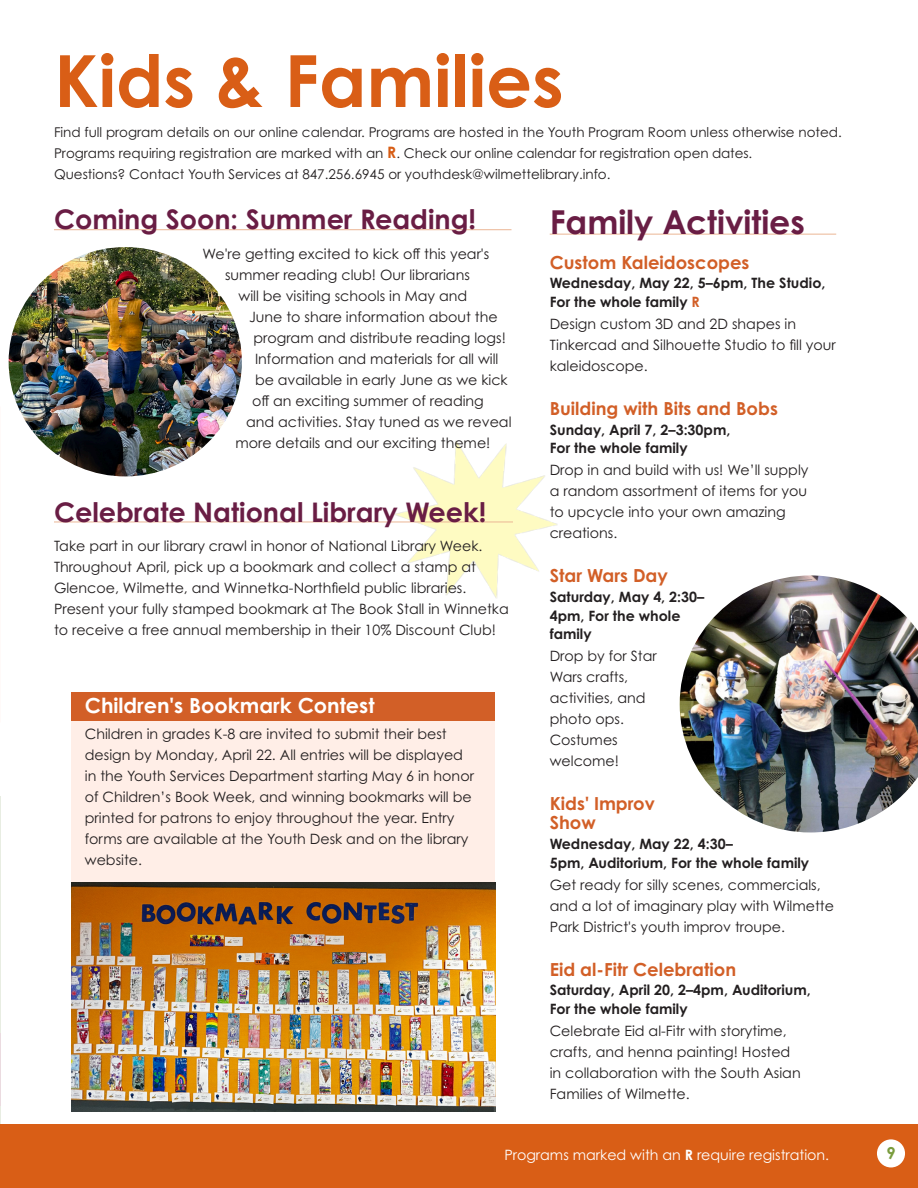
<style>
.page{position:relative;width:918px;height:1188px;background:#fff}
.page>*{position:absolute;margin:0;border:0;box-sizing:border-box;transform-origin:0 0}
.Event_Listing_body{font:700 72px "Century Gothic Pro";color:#d95e16}
.Youth_Section_Head{font:700 33px "Century Gothic Pro";color:#691d44}
.Youth_Section_Head-2{font:700 27px "Century Gothic Pro";color:#691d44}
.Event_Listing_body-2{font:700 20.85px "Century Gothic Pro";color:#fff}
.YS_Program_Head{font:700 18px/19.5px "Century Gothic Pro";color:#d25f27}
.t1{font:700 16.5px "Century Gothic Pro";color:#799c3d}
.Event_Listing_body-3{font:14.25px/21px "Century Gothic Pro";color:#231f20}
.YS_Date{font:700 14.25px/18.8px "Century Gothic Pro";color:#231f20}
.Basic_Body_Text{font:14.25px "Century Gothic Pro";color:#fff}
.Event_Listing_body-4{font:13.5px/21px "Century Gothic Pro";color:#231f20}
.s1{font-weight:700;font-size:15.75px;color:#d75d14}
.s2{color:#d25f27}
.s3{font-weight:700}
</style>
<div class="page">
<img style="left:387px;top:440px;width:171px;height:159px">
<hr style="left:0;top:797px;width:1px;height:382px;background:#e8ede2">
<div style="left:72px;top:697px;width:423px;height:356px;background:#ffeee7"></div>
<div style="left:0;top:1124px;width:918px;height:64px;background:#d95e16"></div>
<div style="left:877px;top:1139px;width:28px;height:28px;background:#fff;border-radius:50%"></div>
<hr style="left:550px;top:234px;width:286px;height:1px;background:#ebb695">
<hr style="left:54px;top:229px;width:458px;height:1px;background:#ebb695">
<hr style="left:54px;top:522px;width:459px;height:1px;background:#ebb695">
<img style="left:72px;top:882px;width:423px;height:229px">
<img style="left:9px;top:247px;width:233px;height:229px">
<div style="left:72px;top:692px;width:423px;height:28px;background:#d25f27"></div>
<img style="left:680px;top:575px;width:238px;height:257px">
<hr style="left:0;top:1034px;width:1px;height:72px;background:#ebdbe0">
<p class="Event_Listing_body" style="left:54px;top:36px;width:511px">Kids &amp; Families</p>
<p class="Event_Listing_body-4" style="left:54px;top:121px;width:789px">Find full program details on our online calendar. Programs are hosted in the Youth Program Room unless otherwise noted.<br>Programs requiring registration are marked with an <span class="s1">R</span>. Check our online calendar for registration open dates.<br>Questions? Contact Youth Services at 847.256.6945 or youthdesk@wilmettelibrary.info.</p>
<p class="Youth_Section_Head-2" style="left:54px;top:203px;width:424px">Coming Soon: Summer Reading!</p>
<p class="Event_Listing_body-3" style="left:202px;top:243px;width:288px">We're getting excited to kick off this year's</p>
<p class="Event_Listing_body-3" style="left:225px;top:264px;width:246px">summer reading club! Our librarians</p>
<p class="Event_Listing_body-3" style="left:238px;top:285px;width:230px">will be visiting schools in May and</p>
<p class="Event_Listing_body-3" style="left:249px;top:306px;width:250px">June to share information about the</p>
<p class="Event_Listing_body-3" style="left:254px;top:327px;width:254px">program and distribute reading logs!</p>
<p class="Event_Listing_body-3" style="left:255px;top:348px;width:245px">Information and materials for all will</p>
<p class="Event_Listing_body-3" style="left:255px;top:369px;width:254px">be available in early June as we kick</p>
<p class="Event_Listing_body-3" style="left:252px;top:390px;width:233px">off an exciting summer of reading</p>
<p class="Event_Listing_body-3" style="left:246px;top:411px;width:267px">and activities. Stay tuned as we reveal</p>
<p class="Event_Listing_body-3" style="left:236px;top:432px;width:256px">more details and our exciting theme!</p>
<p class="Youth_Section_Head-2" style="left:54px;top:495px;width:434px">Celebrate National Library Week!</p>
<p class="Event_Listing_body-3" style="left:54px;top:535px;width:456px">Take part in our library crawl in honor of National Library Week.<br>Throughout April, pick up a bookmark and collect a stamp at Glencoe, Wilmette, and Winnetka-Northfield public libraries.<br>Present your fully stamped bookmark at The Book Stall in Winnetka to receive a free annual membership in their 10% Discount Club!</p>
<p class="Event_Listing_body-2" style="left:85px;top:692px;width:291px">Children's Bookmark Contest</p>
<p class="Event_Listing_body-3" style="left:85px;top:724px;width:391px">Children in grades K-8 are invited to submit their best design by Monday, April 22. All entries will be displayed in the Youth Services Department starting May 6 in honor of Children’s Book Week, and winning bookmarks will be printed for patrons to enjoy throughout the year. Entry forms are available at the Youth Desk and on the library website.</p>
<p class="Youth_Section_Head" style="left:550px;top:201px;width:257px">Family Activities</p>
<p class="YS_Program_Head" style="left:550px;top:252px;width:201px">Custom Kaleidoscopes</p>
<p class="YS_Date" style="left:550px;top:274px;width:277px">Wednesday, May 22, 5–6pm, The Studio,<br>For the whole family <span class="s2">R</span></p>
<p class="Event_Listing_body-3" style="left:550px;top:313px;width:288px">Design custom 3D and 2D shapes in<br>Tinkercad and Silhouette Studio to fill your kaleidoscope.</p>
<p class="YS_Program_Head" style="left:550px;top:398px;width:230px">Building with Bits and Bobs</p>
<p class="YS_Date" style="left:550px;top:420px;width:182px">Sunday, April 7, 2–3:30pm,<br>For the whole family</p>
<p class="Event_Listing_body-3" style="left:550px;top:460px;width:260px">Drop in and build with us! We’ll supply a random assortment of items for you to upcycle into your own amazing creations.</p>
<p class="YS_Program_Head" style="left:550px;top:565px;width:120px">Star Wars Day</p>
<p class="YS_Date" style="left:550px;top:587px;width:156px">Saturday, May 4, 2:30–<br>4pm, For the whole family</p>
<p class="Event_Listing_body-3" style="left:550px;top:646px;width:109px">Drop by for Star<br>Wars crafts, activities, and photo ops.<br>Costumes welcome!</p>
<p class="YS_Program_Head" style="left:550px;top:793px;width:107px">Kids' Improv<br>Show</p>
<p class="YS_Date" style="left:550px;top:834px;width:261px">Wednesday, May 22, 4:30–<br>5pm, Auditorium, For the whole family</p>
<p class="Event_Listing_body-3" style="left:550px;top:874px;width:286px">Get ready for silly scenes, commercials, and a lot of imaginary play with Wilmette<br>Park District's youth improv troupe.</p>
<p class="YS_Program_Head" style="left:550px;top:959px;width:188px">Eid al-Fitr Celebration</p>
<p class="YS_Date" style="left:550px;top:981px;width:263px">Saturday, April 20, 2–4pm, Auditorium,<br>For the whole family</p>
<p class="Event_Listing_body-3" style="left:550px;top:1020px;width:253px">Celebrate Eid al-Fitr with storytime, crafts, and henna painting! Hosted in collaboration with the South Asian Families of Wilmette.</p>
<p class="Basic_Body_Text" style="left:504px;top:1146px;width:326px">Programs marked with an <span class="s3">R</span> require registration.</p>
<p class="t1" style="left:886px;top:1142px;width:11px">9</p>
</div>
